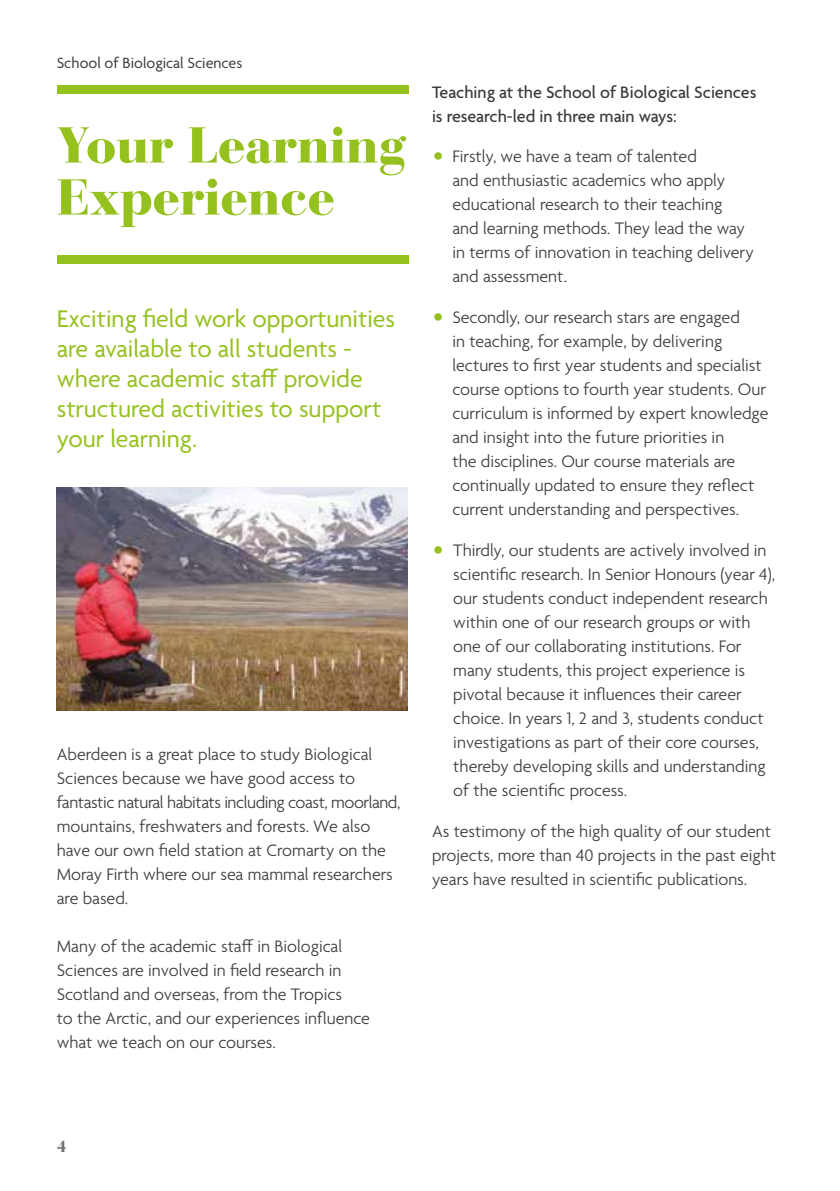
<style>
.page{position:relative;width:840px;height:1191px;background:#fff}
.page>*{position:absolute;margin:0;border:0;box-sizing:border-box;transform-origin:0 0}
.t1{font:900 50px/52px "Bauer Bodoni";letter-spacing:-.01em;color:#95c11f}
.t2{font:26px/30px "Agenda";color:#95c11f}
.t3{font:300 18px/24px "Agenda";color:#3c3c3b}
.t4{font:500 18px/24px "Agenda";color:#3c3c3b}
.t5{font:16px "Agenda";color:#3c3c3b}
.t6{font:900 16px "Bauer Bodoni";color:#706f6f}
</style>
<div class="page">
<div style="left:57px;top:85px;width:351px;height:9px;background:#95c11f"></div>
<div style="left:57px;top:255px;width:351px;height:9px;background:#95c11f"></div>
<img style="left:57px;top:488px;width:351px;height:222px">
<p class="t5" style="left:57px;top:54px;width:187px">School of Biological Sciences</p>
<h1 class="t1" style="left:57px;top:119px;width:350px">Your Learning<br>Experience</h1>
<h2 class="t2" style="left:57px;top:305px;width:340px">Exciting field work opportunities are available to all students - where academic staff provide structured activities to support your learning.</h2>
<p class="t3" style="left:57px;top:743px;width:345px">Aberdeen is a great place to study Biological Sciences because we have good access to fantastic natural habitats including coast, moorland, mountains, freshwaters and forests. We also have our own field station at Cromarty on the Moray Firth where our sea mammal researchers are based.</p>
<p class="t3" style="left:57px;top:935px;width:314px">Many of the academic staff in Biological Sciences are involved in field research in Scotland and overseas, from the Tropics<br>to the Arctic, and our experiences influence what we teach on our courses.</p>
<p class="t4" style="left:432px;top:81px;width:326px">Teaching at the School of Biological Sciences is research-led in three main ways:</p>
<p class="t3" style="left:452px;top:145px;width:303px">Firstly, we have a team of talented<br>and enthusiastic academics who apply educational research to their teaching<br>and learning methods. They lead the way in terms of innovation in teaching delivery and assessment.</p>
<p class="t3" style="left:452px;top:306px;width:317px">Secondly, our research stars are engaged<br>in teaching, for example, by delivering lectures to first year students and specialist course options to fourth year students. Our curriculum is informed by expert knowledge and insight into the future priorities in<br>the disciplines. Our course materials are continually updated to ensure they reflect current understanding and perspectives.</p>
<p class="t3" style="left:453px;top:539px;width:323px">Thirdly, our students are actively involved in scientific research. In Senior Honours (year 4), our students conduct independent research within one of our research groups or with one of our collaborating institutions. For many students, this project experience is pivotal because it influences their career choice. In years 1, 2 and 3, students conduct investigations as part of their core courses, thereby developing skills and understanding of the scientific process.</p>
<p class="t3" style="left:432px;top:820px;width:345px">As testimony of the high quality of our student projects, more than 40 projects in the past eight years have resulted in scientific publications.</p>
<p class="t6" style="left:57px;top:1137px;width:11px">4</p>
</div>
